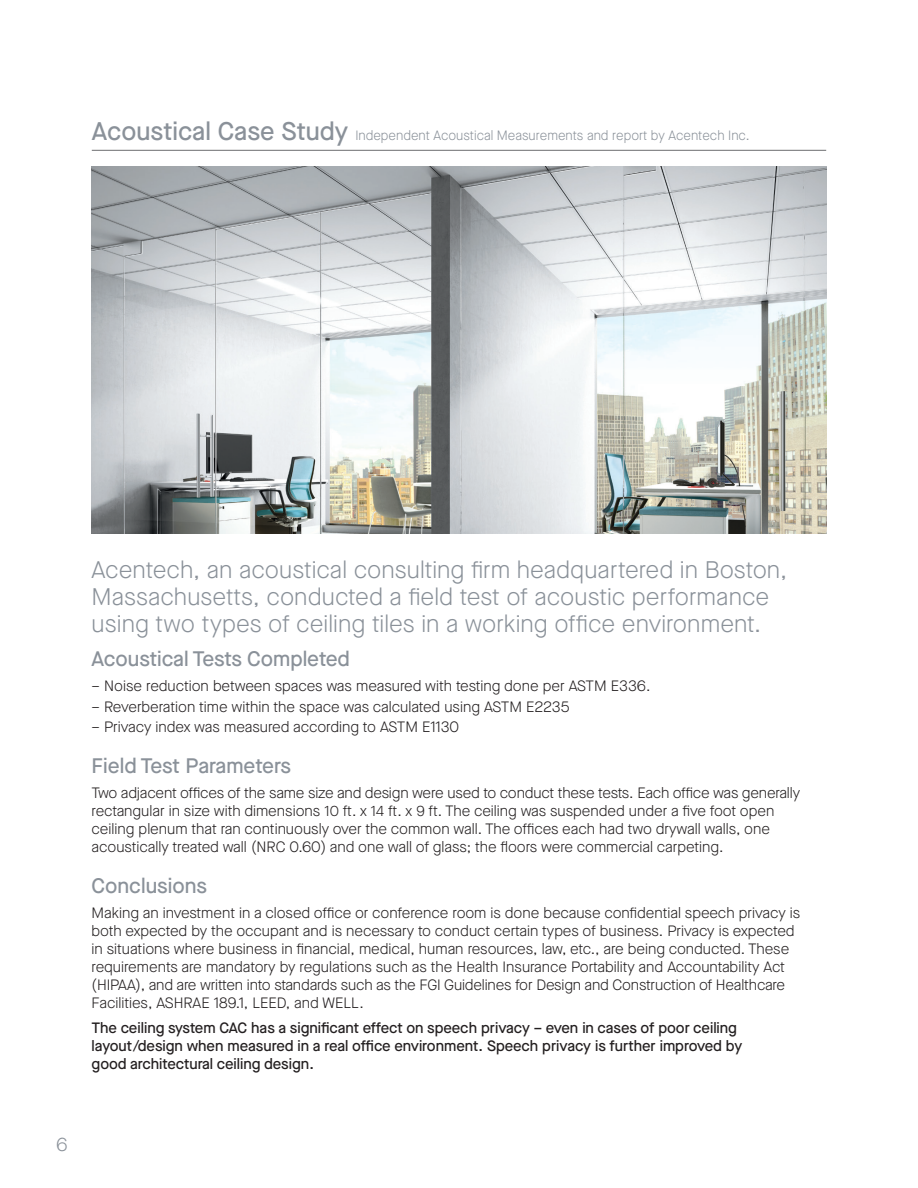
<style>
.page{position:relative;width:918px;height:1188px;background:#fff}
.page>*{position:absolute;margin:0;border:0;box-sizing:border-box;transform-origin:0 0}
._2016_Subhead{font:300 24px/27px "Maison Neue";color:#8a9199}
._2016_Subhead-2{font:500 21px "Maison Neue";color:#8a9199}
.t1{font:300 19.5px "Maison Neue";color:#8a9199}
.Body_Text{font:300 15px/18px "Maison Neue";color:#231f20}
.Body_Text-2{font:500 15px/18px "Maison Neue";color:#231f20}
.t2{font:300 13.5px "Maison Neue";color:#8a9199}
.s1{font-weight:500;font-size:25.5px}
</style>
<div class="page">
<img style="left:92px;top:166px;width:734px;height:368px">
<hr style="left:92px;top:150px;width:734px;height:1px;background:#6c6d70">
<p class="t2" style="left:92px;top:126px;width:660px"><span class="s1">Acoustical Case Study</span> Independent Acoustical Measurements and report by Acentech Inc.</p>
<p class="_2016_Subhead" style="left:92px;top:556px;width:697px">Acentech, an acoustical consulting firm headquartered in Boston,<br>Massachusetts, conducted a field test of acoustic performance using two types of ceiling tiles in a working office environment.</p>
<p class="_2016_Subhead-2" style="left:92px;top:644px;width:260px">Acoustical Tests Completed</p>
<p class="Body_Text" style="left:92px;top:677px;width:560px">– Noise reduction between spaces was measured with testing done per ASTM E336.</p>
<p class="Body_Text" style="left:92px;top:697px;width:479px">– Reverberation time within the space was calculated using ASTM E2235</p>
<p class="Body_Text" style="left:92px;top:718px;width:369px">– Privacy index was measured according to ASTM E1130</p>
<p class="_2016_Subhead-2" style="left:92px;top:752px;width:201px">Field Test Parameters</p>
<p class="Body_Text" style="left:92px;top:784px;width:710px">Two adjacent offices of the same size and design were used to conduct these tests. Each office was generally rectangular in size with dimensions 10 ft. x 14 ft. x 9 ft. The ceiling was suspended under a five foot open ceiling plenum that ran continuously over the common wall. The offices each had two drywall walls, one acoustically treated wall (NRC 0.60) and one wall of glass; the floors were commercial carpeting.</p>
<p class="_2016_Subhead-2" style="left:92px;top:872px;width:117px">Conclusions</p>
<p class="Body_Text" style="left:92px;top:904px;width:710px">Making an investment in a closed office or conference room is done because confidential speech privacy is both expected by the occupant and is necessary to conduct certain types of business. Privacy is expected in situations where business in financial, medical, human resources, law, etc., are being conducted. These requirements are mandatory by regulations such as the Health Insurance Portability and Accountability Act (HIPAA), and are written into standards such as the FGI Guidelines for Design and Construction of Healthcare Facilities, ASHRAE 189.1, LEED, and WELL.</p>
<p class="Body_Text-2" style="left:92px;top:1018px;width:652px">The ceiling system CAC has a significant effect on speech privacy – even in cases of poor ceiling layout/design when measured in a real office environment. Speech privacy is further improved by good architectural ceiling design.</p>
<p class="t1" style="left:56px;top:1131px;width:13px">6</p>
</div>
